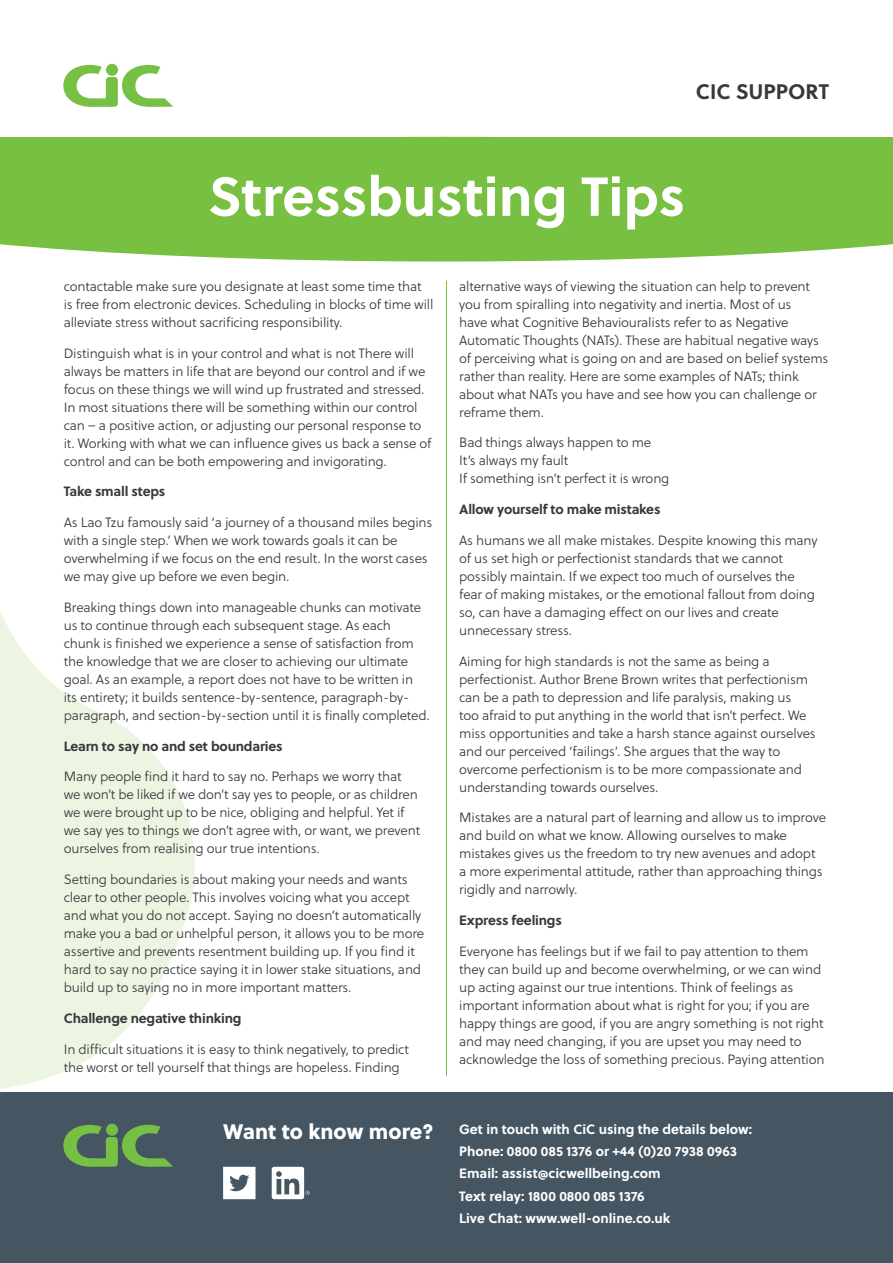
<style>
.page{position:relative;width:893px;height:1263px;background:#fff}
.page>*{position:absolute;margin:0;border:0;box-sizing:border-box;transform-origin:0 0}
.t1{font:700 54.75px "Soleil";color:#fff}
.t2{font:21px "Soleil Xb";color:#fff}
.t3{font:700 21px "Soleil";color:#36393c}
.t4{font:13.5px/18px "Soleil Lt";letter-spacing:-.015em;color:#36393c}
.t5{font:700 13.5px/22.2px "Soleil";color:#fff}
.t6{font:700 13.5px "Soleil";letter-spacing:-.015em;color:#36393c}
</style>
<div class="page">
<svg style="left:64px;top:65px;width:46px;height:42px"></svg>
<svg style="left:122px;top:65px;width:51px;height:42px"></svg>
<div style="left:106px;top:64px;width:12px;height:12px;background:#76c043;border-radius:50%"></div>
<div style="left:106px;top:77px;width:12px;height:30px;background:#76c043;border-radius:3px"></div>
<svg style="left:0;top:611px;width:212px;height:482px;fill:#ecf5e2"></svg>
<div style="left:0;top:1093px;width:893px;height:170px;background:#455562"></div>
<svg style="left:64px;top:1125px;width:48px;height:42px"></svg>
<svg style="left:122px;top:1125px;width:51px;height:42px"></svg>
<div style="left:106px;top:1124px;width:12px;height:12px;background:#76c043;border-radius:50%"></div>
<div style="left:106px;top:1137px;width:12px;height:29px;background:#76c043;border-radius:3px"></div>
<svg style="left:223px;top:1167px;width:32px;height:32px"></svg>
<svg style="left:272px;top:1167px;width:38px;height:32px"></svg>
<hr style="left:446px;top:281px;width:1px;height:795px;background:#78c042">
<div style="left:0;top:137px;width:893px;height:124px;background:#78c042"></div>
<h2 class="t3" style="left:696px;top:76px;width:135px">CIC SUPPORT</h2>
<h1 class="t1" style="left:208px;top:154px;width:479px">Stressbusting Tips</h1>
<p class="t4" style="left:64px;top:277px;width:371px">contactable make sure you designate at least some time that is free from electronic devices. Scheduling in blocks of time will alleviate stress without sacrificing responsibility.</p>
<p class="t4" style="left:64px;top:344px;width:369px">Distinguish what is in your control and what is not There will always be matters in life that are beyond our control and if we focus on these things we will wind up frustrated and stressed.<br>In most situations there will be something within our control can – a positive action, or adjusting our personal response to it. Working with what we can influence gives us back a sense of control and can be both empowering and invigorating.</p>
<p class="t6" style="left:64px;top:481px;width:103px">Take small steps</p>
<p class="t4" style="left:64px;top:513px;width:370px">As Lao Tzu famously said ‘a journey of a thousand miles begins with a single step.’ When we work towards goals it can be overwhelming if we focus on the end result. In the worst cases we may give up before we even begin.</p>
<p class="t4" style="left:64px;top:598px;width:368px">Breaking things down into manageable chunks can motivate us to continue through each subsequent stage. As each chunk is finished we experience a sense of satisfaction from the knowledge that we are closer to achieving our ultimate goal. As an example, a report does not have to be written in its entirety; it builds sentence-by-sentence, paragraph-by&shy;paragraph, and section-by-section until it is finally completed.</p>
<p class="t6" style="left:64px;top:735px;width:220px">Learn to say no and set boundaries</p>
<p class="t4" style="left:64px;top:767px;width:358px">Many people find it hard to say no. Perhaps we worry that we won’t be liked if we don’t say yes to people, or as children we were brought up to be nice, obliging and helpful. Yet if we say yes to things we don’t agree with, or want, we prevent ourselves from realising our true intentions.</p>
<p class="t4" style="left:64px;top:870px;width:362px">Setting boundaries is about making your needs and wants clear to other people. This involves voicing what you accept and what you do not accept. Saying no doesn’t automatically make you a bad or unhelpful person, it allows you to be more assertive and prevents resentment building up. If you find it hard to say no practice saying it in lower stake situations, and build up to saying no in more important matters.</p>
<p class="t6" style="left:64px;top:1007px;width:179px">Challenge negative thinking</p>
<p class="t4" style="left:64px;top:1040px;width:347px">In difficult situations it is easy to think negatively, to predict the worst or tell yourself that things are hopeless. Finding</p>
<h2 class="t2" style="left:223px;top:1115px;width:212px">Want to know more?</h2>
<p class="t4" style="left:459px;top:277px;width:371px">alternative ways of viewing the situation can help to prevent you from spiralling into negativity and inertia. Most of us<br>have what Cognitive Behaviouralists refer to as Negative Automatic Thoughts (NATs). These are habitual negative ways of perceiving what is going on and are based on belief systems rather than reality. Here are some examples of NATs; think about what NATs you have and see how you can challenge or reframe them.</p>
<p class="t4" style="left:459px;top:433px;width:212px">Bad things always happen to me<br>It’s always my fault<br>If something isn’t perfect it is wrong</p>
<p class="t6" style="left:459px;top:499px;width:203px">Allow yourself to make mistakes</p>
<p class="t4" style="left:459px;top:531px;width:360px">As humans we all make mistakes. Despite knowing this many of us set high or perfectionist standards that we cannot possibly maintain. If we expect too much of ourselves the fear of making mistakes, or the emotional fallout from doing so, can have a damaging effect on our lives and create unnecessary stress.</p>
<p class="t4" style="left:459px;top:652px;width:358px">Aiming for high standards is not the same as being a perfectionist. Author Brene Brown writes that perfectionism can be a path to depression and life paralysis, making us<br>too afraid to put anything in the world that isn’t perfect. We miss opportunities and take a harsh stance against ourselves and our perceived ‘failings’. She argues that the way to overcome perfectionism is to be more compassionate and understanding towards ourselves.</p>
<p class="t4" style="left:459px;top:808px;width:368px">Mistakes are a natural part of learning and allow us to improve and build on what we know. Allowing ourselves to make mistakes gives us the freedom to try new avenues and adopt<br>a more experimental attitude, rather than approaching things rigidly and narrowly.</p>
<p class="t6" style="left:459px;top:910px;width:104px">Express feelings</p>
<p class="t4" style="left:459px;top:942px;width:367px">Everyone has feelings but if we fail to pay attention to them they can build up and become overwhelming, or we can wind up acting against our true intentions. Think of feelings as important information about what is right for you; if you are happy things are good, if you are angry something is not right and may need changing, if you are upset you may need to acknowledge the loss of something precious. Paying attention</p>
<p class="t5" style="left:459px;top:1117px;width:294px">Get in touch with CiC using the details below:<br>Phone: 0800 085 1376 or +44 (0)20 7938 0963<br>Email: assist@cicwellbeing.com<br>Text relay: 1800 0800 085 1376<br>Live Chat: www.well-online.co.uk</p>
</div>
